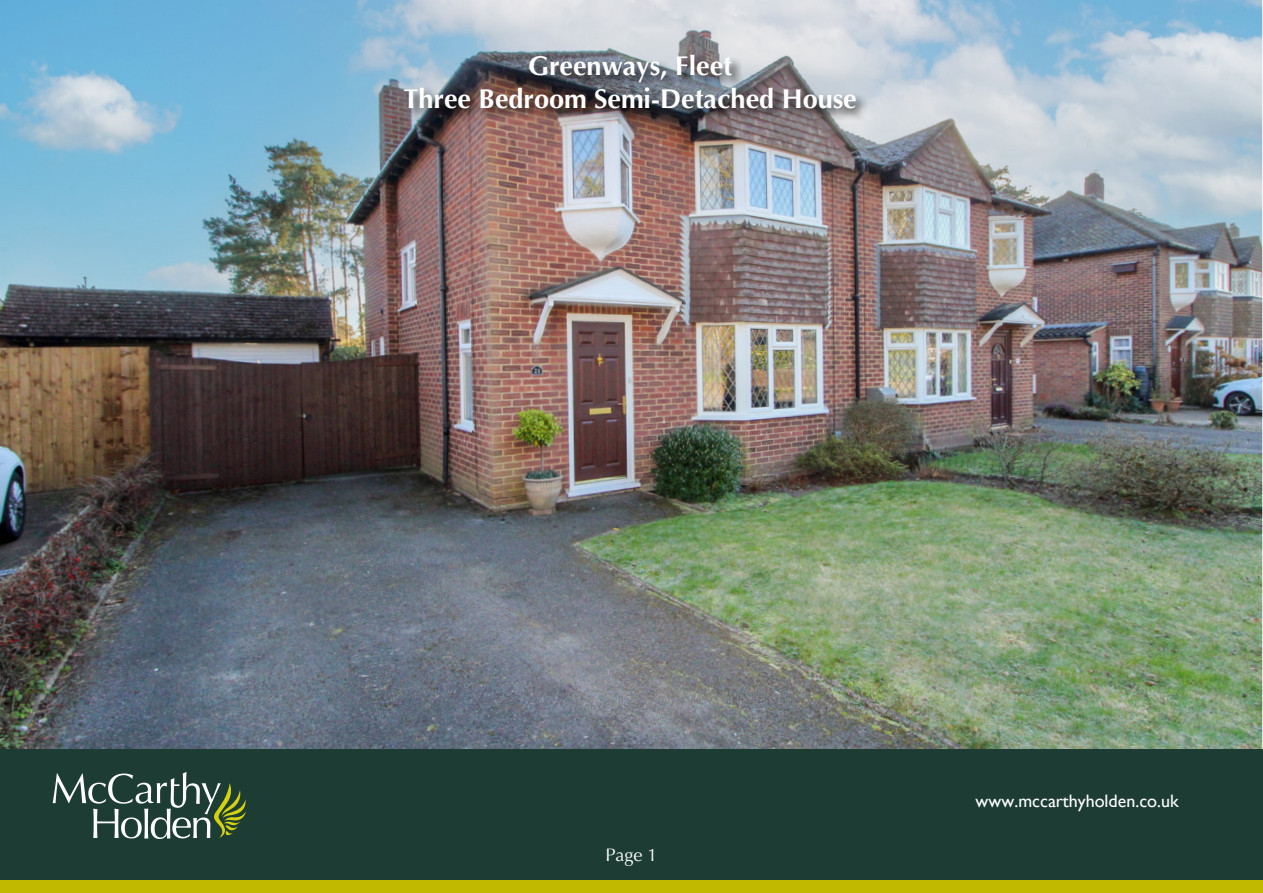
<style>
.page{position:relative;width:1263px;height:893px;background:#fff}
.page>*{position:absolute;margin:0;border:0;box-sizing:border-box;transform-origin:0 0}
.t1{font:700 27px "Optima";color:#fff}
.t2{font:18px "Gill Sans";color:#fff}
.t3{font:18px "Optima";color:#fff}
</style>
<div class="page">
<img style="left:0;top:0;width:1262px;height:750px">
<div style="left:0;top:750px;width:1263px;height:131px;background:#1c3c34"></div>
<div style="left:0;top:881px;width:1263px;height:12px;background:#c1b900"></div>
<svg style="left:53px;top:772px;width:193px;height:67px"></svg>
<div style="left:402px;top:53px;width:467px;height:69px;background:#000;opacity:.75"></div>
<p class="t1" style="left:528px;top:51px;width:206px">Greenways, Fleet</p>
<p class="t1" style="left:404px;top:83px;width:455px">Three Bedroom Semi-Detached House</p>
<p class="t3" style="left:605px;top:844px;width:54px">Page 1</p>
<p class="t2" style="left:975px;top:791px;width:205px">www.mccarthyholden.co.uk</p>
</div>
